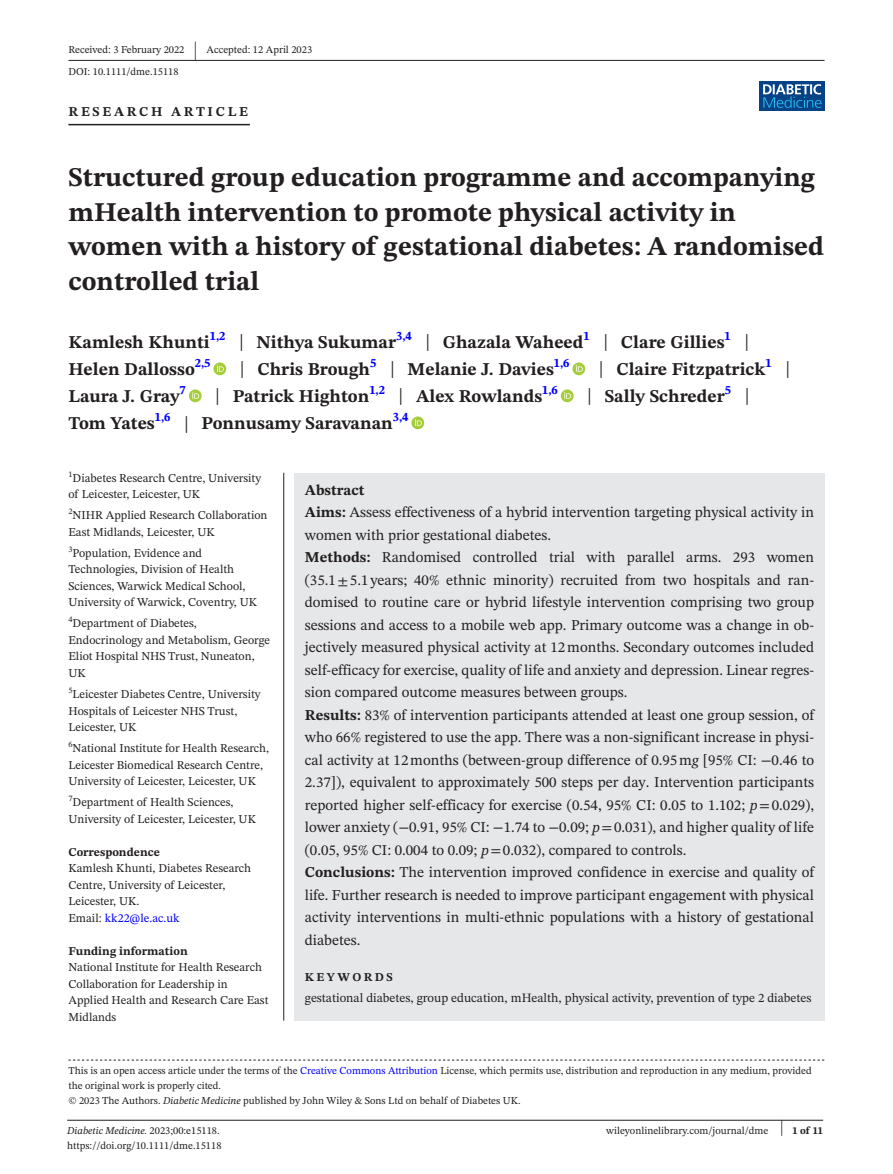
<style>
.page{position:relative;width:893px;height:1174px;background:#fff}
.page>*{position:absolute;margin:0;border:0;box-sizing:border-box;transform-origin:0 0}
.t1{font:700 27px/34.5px "STIX Two Text";color:#231f20}
.t2{font:25.65px "STIX Two Text";color:#231f20;scale:.49 1}
.t3{font:700 18px/27px "STIX Two Text";color:#231f20}
.t4{font:15px/22.5px "STIX Two Text";color:#231f20}
.t5{font:700 13.5px "STIX Two Text";letter-spacing:.2em;color:#231f20}
.t6{font:12.75px "STIX Two Text";color:#231f20}
.t7{font:700 12.6px "STIX Two Text";color:#00f}
.t8{font:12px/16.5px "STIX Two Text";color:#231f20}
.t9{font:700 12px "STIX Two Text";color:#231f20}
.t10{font:700 12px "STIX Two Text";letter-spacing:.2em;color:#231f20}
.t11{font:10.5px/15px "STIX Two Text";color:#231f20}
.t12{font:italic 10.5px "STIX Two Text";color:#231f20}
.t13{font:700 10.5px "STIX Two Text";color:#231f20}
.t14{font:8.4px "STIX Two Text";color:#231f20}
.s1{font-weight:400;font-size:23.4px}
.s2{color:#00f}
.s3{font-weight:700}
.s4{font-family:"STIX"}
.s5{font-style:italic}
.s6{font-style:normal}
.s7{font-weight:400;font-size:22.2px}
</style>
<div class="page">
<hr style="left:67px;top:1119px;width:756px;height:1px;background:#231f20">
<div style="left:759px;top:81px;width:65px;height:30px;background:#054286"></div>
<svg style="left:763px;top:84px;width:59px;height:24px"></svg>
<hr style="left:68px;top:60px;width:756px;height:1px;background:#231f20">
<hr style="left:68px;top:124px;width:182px;height:1px;background:#231f20">
<svg style="left:213px;top:362px;width:13px;height:13px"></svg>
<svg style="left:217px;top:365px;width:7px;height:7px"></svg>
<svg style="left:572px;top:362px;width:13px;height:13px"></svg>
<svg style="left:576px;top:365px;width:7px;height:7px"></svg>
<svg style="left:189px;top:389px;width:13px;height:13px"></svg>
<svg style="left:192px;top:392px;width:7px;height:7px"></svg>
<svg style="left:561px;top:389px;width:13px;height:13px"></svg>
<svg style="left:564px;top:392px;width:7px;height:7px"></svg>
<svg style="left:411px;top:416px;width:13px;height:13px"></svg>
<svg style="left:415px;top:419px;width:7px;height:7px"></svg>
<hr style="left:283px;top:473px;width:1px;height:547px;background:#231f20">
<div style="left:294px;top:473px;width:530px;height:539px;background:#e6e7e9"></div>
<div style="left:294px;top:1011px;width:530px;height:9px;background:#e6e7e9"></div>
<svg style="left:68px;top:1059px;width:756px;height:1px"></svg>
<p class="t11" style="left:68px;top:42px;width:118px">Received: 3 February 2022</p>
<h2 class="t2" style="left:194px;top:32px;width:8px">|</h2>
<p class="t11" style="left:207px;top:42px;width:107px">Accepted: 12 April 2023</p>
<p class="t11" style="left:68px;top:64px;width:112px">DOI: 10.1111/dme.15118</p>
<p class="t5" style="left:68px;top:101px;width:181px">RESEARCH ARTICLE</p>
<h1 class="t1" style="left:68px;top:161px;width:757px">Structured group education programme and accompanying mHealth intervention to promote physical activity in women with a history of gestational diabetes: A randomised controlled trial</h1>
<p class="t3" style="left:68px;top:329px;width:682px">Kamlesh Khunti<sup>1,2</sup> <span class="s1">|</span> Nithya Sukumar<sup>3,4</sup> <span class="s1">|</span> Ghazala Waheed<sup>1</sup> <span class="s1">|</span> Clare Gillies<sup>1</sup> <span class="s1">|<br></span>Helen Dallosso<sup>2,5</sup></p>
<p class="t3" style="left:240px;top:356px;width:331px"><span class="s1">|</span> Chris Brough<sup>5</sup> <span class="s1">|</span> Melanie J. Davies<sup>1,6</sup></p>
<p class="t3" style="left:599px;top:356px;width:193px"><span class="s1">|</span> Claire Fitzpatrick<sup>1</sup> <span class="s1">|</span></p>
<p class="t3" style="left:68px;top:383px;width:119px">Laura J. Gray<sup>7</sup></p>
<p class="t3" style="left:215px;top:383px;width:344px"><span class="s1">|</span> Patrick Highton<sup>1,2</sup> <span class="s1">|</span> Alex Rowlands<sup>1,6</sup></p>
<p class="t3" style="left:587px;top:383px;width:164px"><span class="s1">|</span> Sally Schreder<sup>5</sup> <span class="s1">|</span></p>
<p class="t3" style="left:68px;top:410px;width:326px">Tom Yates<sup>1,6</sup> <span class="s1">|</span> Ponnusamy Saravanan</p>
<p class="t7" style="left:393px;top:408px;width:17px">3,4</p>
<p class="t8" style="left:68px;top:469px;width:194px"><sup>1</sup>Diabetes Research Centre, University of Leicester, Leicester, UK</p>
<p class="t8" style="left:68px;top:507px;width:201px"><sup>2</sup>NIHR Applied Research Collaboration<br>East Midlands, Leicester, UK</p>
<p class="t8" style="left:68px;top:544px;width:190px"><sup>3</sup>Population, Evidence and Technologies, Division of Health Sciences, Warwick Medical School, University of Warwick, Coventry, UK</p>
<p class="t8" style="left:68px;top:615px;width:203px"><sup>4</sup>Department of Diabetes,<br>Endocrinology and Metabolism, George<br>Eliot Hospital NHS Trust, Nuneaton,<br>UK</p>
<p class="t8" style="left:68px;top:685px;width:194px"><sup>5</sup>Leicester Diabetes Centre, University<br>Hospitals of Leicester NHS Trust,<br>Leicester, UK</p>
<p class="t8" style="left:68px;top:739px;width:202px"><sup>6</sup>National Institute for Health Research,<br>Leicester Biomedical Research Centre,<br>University of Leicester, Leicester, UK</p>
<p class="t14" style="left:68px;top:792px;width:6px">7</p>
<p class="t8" style="left:68px;top:793px;width:189px;text-indent:4px">Department of Health Sciences,<br>University of Leicester, Leicester, UK</p>
<p class="t9" style="left:68px;top:843px;width:93px">Correspondence</p>
<p class="t8" style="left:68px;top:859px;width:184px">Kamlesh Khunti, Diabetes Research<br>Centre, University of Leicester,<br>Leicester, UK.<br>Email: <span class="s2">kk22@le.ac.uk</span></p>
<p class="t9" style="left:68px;top:942px;width:121px">Funding information</p>
<p class="t8" style="left:68px;top:958px;width:202px">National Institute for Health Research<br>Collaboration for Leadership in<br>Applied Health and Research Care East<br>Midlands</p>
<p class="t4" style="left:305px;top:478px;width:511px"><span class="s3">Abstract<br>Aims:</span> Assess effectiveness of a hybrid intervention targeting physical activity in women with prior gestational diabetes.<br><span class="s3">Methods:</span> Randomised controlled trial with parallel arms. 293 women (35.1<span class="s4">±</span>5.1 years; 40% ethnic minority) recruited from two hospitals and ran&shy;domised to routine care or hybrid lifestyle intervention comprising two group sessions and access to a mobile web app. Primary outcome was a change in ob&shy;jectively measured physical activity at 12months. Secondary outcomes included self-efficacy for exercise, quality of life and anxiety and depression. Linear regres&shy;sion compared outcome measures between groups.<br><span class="s3">Results:</span> 83% of intervention participants attended at least one group session, of who 66% registered to use the app. There was a non-significant increase in physi&shy;cal activity at 12months (between-group difference of 0.95m<span class="s5">g</span> [95% CI: −0.46 to 2.37]), equivalent to approximately 500 steps per day. Intervention participants reported higher self-efficacy for exercise (0.54, 95% CI: 0.05 to 1.102; <span class="s5">p</span><span class="s4">=</span>0.029), lower anxiety (−0.91, 95% CI: −1.74 to −0.09; <span class="s5">p</span><span class="s4">=</span>0.031), and higher quality of life (0.05, 95% CI: 0.004 to 0.09; <span class="s5">p</span><span class="s4">=</span>0.032), compared to controls.<br><span class="s3">Conclusions:</span> The intervention improved confidence in exercise and quality of life. Further research is needed to improve participant engagement with physical activity interventions in multi-ethnic populations with a history of gestational diabetes.</p>
<p class="t10" style="left:305px;top:968px;width:90px">KEYWORDS</p>
<p class="t6" style="left:305px;top:988px;width:508px">gestational diabetes, group education, mHealth, physical activity, prevention of type 2 diabetes</p>
<p class="t11" style="left:68px;top:1063px;width:745px">This is an open access article under the terms of the <span class="s2">Creative Commons Attribution</span> License, which permits use, distribution and reproduction in any medium, provided the original work is properly cited.<br>© 2023 The Authors. <span class="s5">Diabetic Medicine</span> published by John Wiley &amp; Sons Ltd on behalf of Diabetes UK.</p>
<p class="t12" style="left:67px;top:1123px;width:154px">Diabetic Medicine. <span class="s6">2023;00:e15118.</span></p>
<p class="t13" style="left:780px;top:1123px;width:45px"><span class="s7">|</span> 1 of 11</p>
<p class="t11" style="left:67px;top:1138px;width:156px">https://doi.org/10.1111/dme.15118</p>
<p class="t11" style="left:606px;top:1123px;width:164px">wileyonlinelibrary.com/journal/dme</p>
</div>
